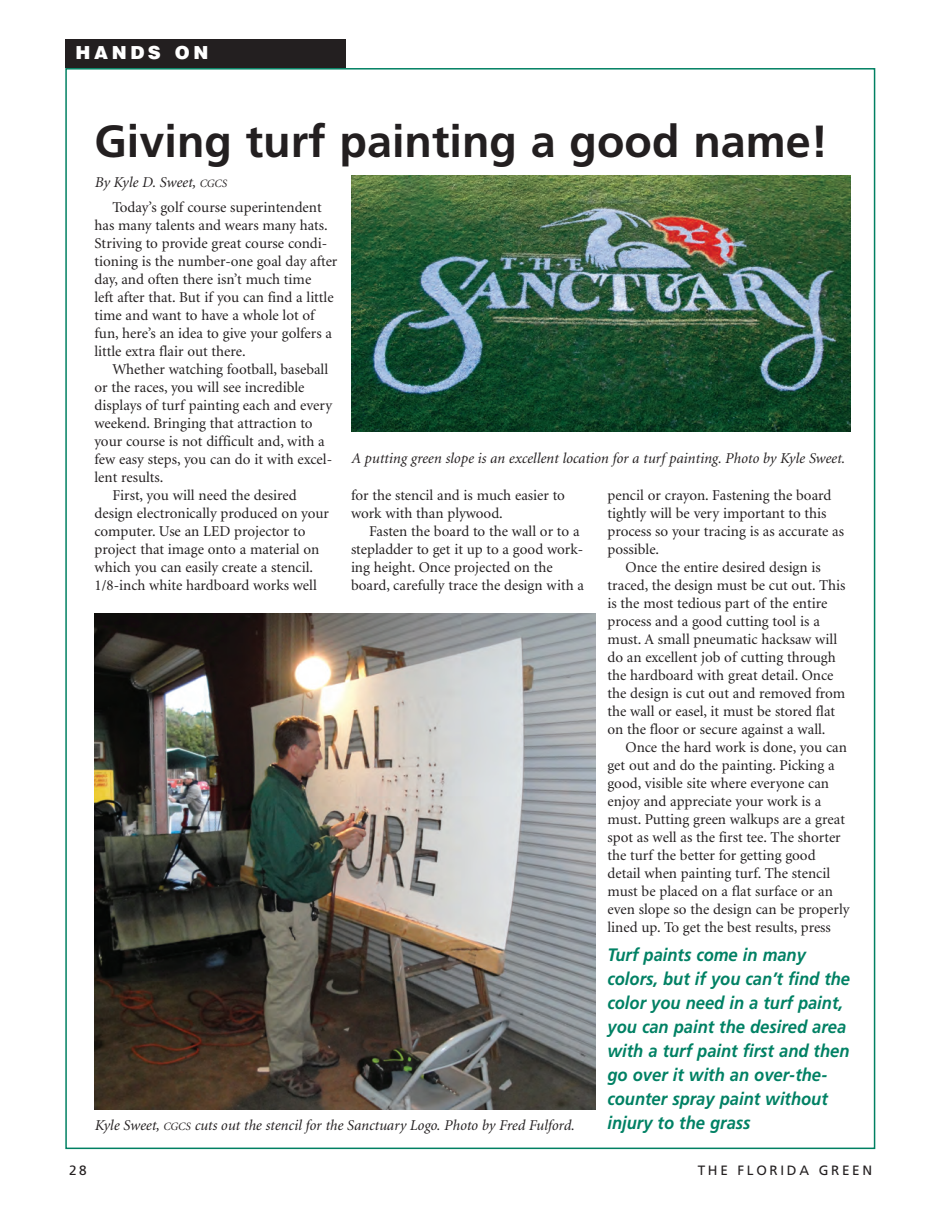
<style>
.page{position:relative;width:945px;height:1215px;background:#fff}
.page>*{position:absolute;margin:0;border:0;box-sizing:border-box;transform-origin:0 0}
.t1{font:700 45px "Frutiger";color:#231f20}
.t2{font:italic 700 18px/24px "Frutiger";color:#008164;scale:.92 1}
.t3{font:900 18px "Helvetica";letter-spacing:.2em;color:#fff}
.t4{font:15px/18px "Minion";color:#231f20}
.t5{font:italic 15px "Minion";color:#231f20}
.t6{font:13.5px "Frutiger";letter-spacing:.2em;color:#231f20}
.s1{font-style:italic}
.s2{font-style:italic;font-size:11.25px}
.s3{font-size:11.25px}
</style>
<div class="page">
<div style="left:65px;top:68px;width:810px;height:1081px;background:#fff;border:2px solid #008062"></div>
<div style="left:65px;top:39px;width:281px;height:29px;background:#231f20"></div>
<img style="left:351px;top:176px;width:499px;height:256px">
<img style="left:94px;top:614px;width:501px;height:495px">
<p class="t3" style="left:76px;top:41px;width:134px">HANDS ON</p>
<h1 class="t1" style="left:94px;top:114px;width:735px">Giving turf painting a good name!</h1>
<p class="t4" style="left:112px;top:170px;width:211px;line-height:24.6px;text-indent:-18px"><span class="s1">By Kyle D. Sweet,</span> <span class="s2">CGCS<br></span>Today’s golf course superintendent</p>
<p class="t4" style="left:94px;top:216px;width:244px">has many talents and wears many hats.<br>Striving to provide great course condi&shy;tioning is the number-one goal day after day, and often there isn’t much time<br>left after that. But if you can find a little time and want to have a whole lot of fun, here’s an idea to give your golfers a little extra flair out there.</p>
<p class="t4" style="left:112px;top:360px;width:217px">Whether watching football, baseball</p>
<p class="t4" style="left:94px;top:378px;width:212px">or the races, you will see incredible</p>
<p class="t4" style="left:94px;top:396px;width:239px">displays of turf painting each and every</p>
<p class="t4" style="left:94px;top:414px;width:220px">weekend. Bringing that attraction to</p>
<p class="t4" style="left:94px;top:432px;width:232px">your course is not difficult and, with a</p>
<p class="t4" style="left:94px;top:450px;width:239px">few easy steps, you can do it with excel-</p>
<p class="t4" style="left:94px;top:468px;width:70px">lent results.</p>
<p class="t4" style="left:112px;top:486px;width:186px">First, you will need the desired</p>
<p class="t4" style="left:94px;top:504px;width:236px">design electronically produced on your</p>
<p class="t4" style="left:94px;top:522px;width:212px">computer. Use an LED projector to</p>
<p class="t4" style="left:94px;top:540px;width:226px">project that image onto a material on</p>
<p class="t4" style="left:94px;top:558px;width:220px">which you can easily create a stencil.</p>
<p class="t4" style="left:94px;top:576px;width:224px">1/8-inch white hardboard works well</p>
<p class="t5" style="left:351px;top:450px;width:495px">A putting green slope is an excellent location for a turf painting. Photo by Kyle Sweet.</p>
<p class="t4" style="left:351px;top:486px;width:216px">for the stencil and is much easier to work with than plywood.</p>
<p class="t4" style="left:351px;top:522px;width:235px;text-indent:18px">Fasten the board to the wall or to a stepladder to get it up to a good work&shy;ing height. Once projected on the board, carefully trace the design with a</p>
<p class="t4" style="left:608px;top:486px;width:226px">pencil or crayon. Fastening the board</p>
<p class="t4" style="left:608px;top:504px;width:221px">tightly will be very important to this</p>
<p class="t4" style="left:608px;top:522px;width:238px">process so your tracing is as accurate as</p>
<p class="t4" style="left:608px;top:540px;width:53px">possible.</p>
<p class="t4" style="left:626px;top:558px;width:197px">Once the entire desired design is</p>
<p class="t4" style="left:608px;top:576px;width:239px">traced, the design must be cut out. This</p>
<p class="t4" style="left:608px;top:594px;width:221px">is the most tedious part of the entire</p>
<p class="t4" style="left:608px;top:612px;width:214px">process and a good cutting tool is a</p>
<p class="t4" style="left:608px;top:630px;width:231px">must. A small pneumatic hacksaw will</p>
<p class="t4" style="left:608px;top:648px;width:230px">do an excellent job of cutting through</p>
<p class="t4" style="left:608px;top:666px;width:227px">the hardboard with great detail. Once</p>
<p class="t4" style="left:608px;top:684px;width:239px">the design is cut out and removed from</p>
<p class="t4" style="left:608px;top:702px;width:229px">the wall or easel, it must be stored flat</p>
<p class="t4" style="left:608px;top:720px;width:220px">on the floor or secure against a wall.</p>
<p class="t4" style="left:626px;top:738px;width:223px">Once the hard work is done, you can</p>
<p class="t4" style="left:608px;top:756px;width:229px">get out and do the painting. Picking a</p>
<p class="t4" style="left:608px;top:774px;width:223px">good, visible site where everyone can</p>
<p class="t4" style="left:608px;top:792px;width:215px">enjoy and appreciate your work is a</p>
<p class="t4" style="left:608px;top:810px;width:239px">must. Putting green walkups are a great</p>
<p class="t4" style="left:608px;top:828px;width:235px">spot as well as the first tee. The shorter</p>
<p class="t4" style="left:608px;top:846px;width:210px">the turf the better for getting good</p>
<p class="t4" style="left:608px;top:864px;width:224px">detail when painting turf. The stencil</p>
<p class="t4" style="left:608px;top:882px;width:227px">must be placed on a flat surface or an</p>
<p class="t4" style="left:608px;top:900px;width:243px">even slope so the design can be properly</p>
<p class="t4" style="left:608px;top:918px;width:225px">lined up. To get the best results, press</p>
<p class="t5" style="left:94px;top:1117px;width:481px">Kyle Sweet, <span class="s3">CGCS</span> cuts out the stencil for the Sanctuary Logo. Photo by Fred Fulford.</p>
<p class="t2" style="left:608px;top:943px;width:265px">Turf paints come in many colors, but if you can’t find the color you need in a turf paint, you can paint the desired area with a turf paint first and then go over it with an over-the&shy;counter spray paint without injury to the grass</p>
<p class="t6" style="left:69px;top:1162px;width:19px">28</p>
<p class="t6" style="left:698px;top:1162px;width:176px">THE FLORIDA GREEN</p>
</div>
